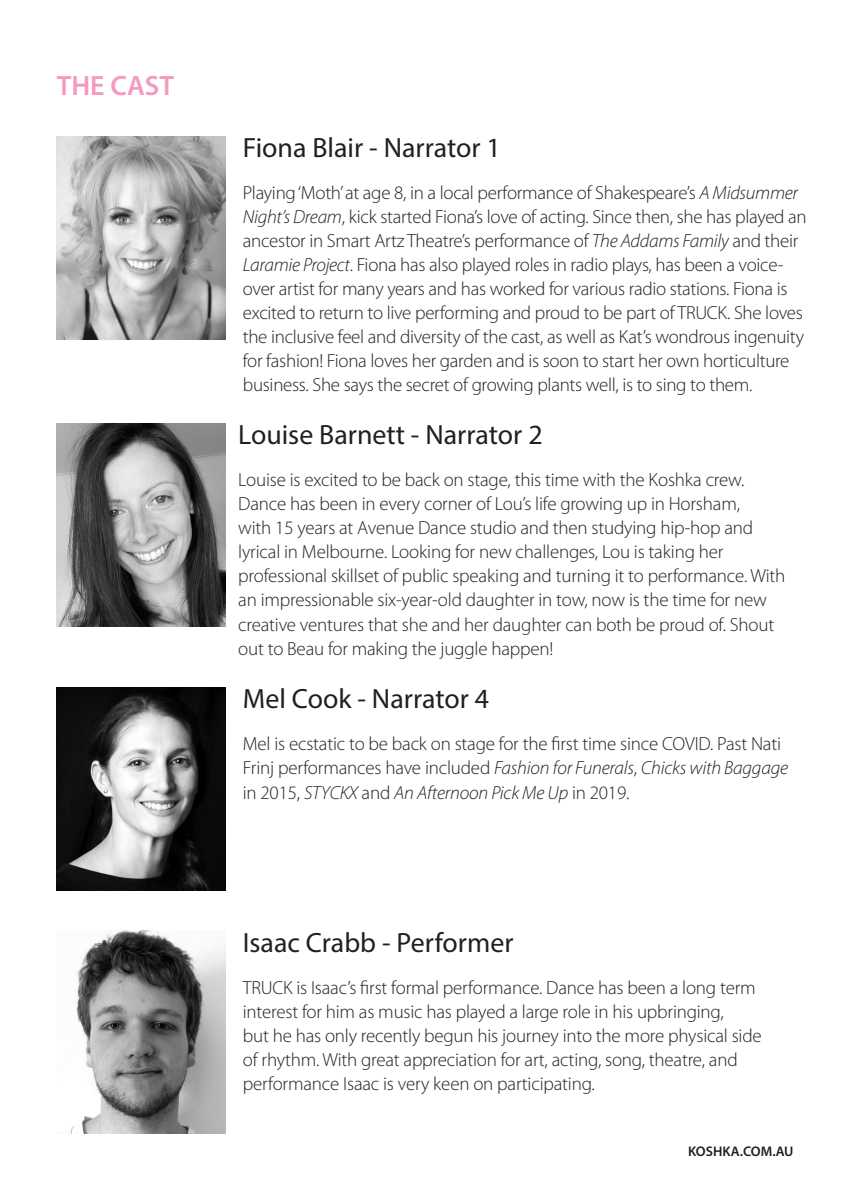
<style>
.page{position:relative;width:851px;height:1191px;background:#fff}
.page>*{position:absolute;margin:0;border:0;box-sizing:border-box;transform-origin:0 0}
.t1{font:600 28px "Myriad Pro";color:#f499c2}
.t2{font:27.8px "Myriad Pro";color:#231f20}
.t3{font:300 19px/24px "Myriad Pro";letter-spacing:-.01em;color:#231f20}
.t4{font:600 14px "Myriad Pro";color:#231f20}
.s1{font-style:italic}
</style>
<div class="page">
<img style="left:57px;top:136px;width:168px;height:203px">
<img style="left:57px;top:423px;width:168px;height:203px">
<img style="left:57px;top:687px;width:168px;height:203px">
<img style="left:71px;top:930px;width:154px;height:203px">
<p class="t1" style="left:57px;top:67px;width:119px">THE CAST</p>
<p class="t2" style="left:243px;top:131px;width:259px">Fiona Blair - Narrator 1</p>
<p class="t3" style="left:243px;top:181px;width:565px">Playing ‘Moth’ at age 8, in a local performance of Shakespeare’s <span class="s1">A Midsummer Night’s Dream</span>, kick started Fiona’s love of acting. Since then, she has played an ancestor in Smart Artz Theatre’s performance of <span class="s1">The Addams Family</span> and their <span class="s1">Laramie Project</span>. Fiona has also played roles in radio plays, has been a voice&shy;over artist for many years and has worked for various radio stations. Fiona is excited to return to live performing and proud to be part of TRUCK. She loves the inclusive feel and diversity of the cast, as well as Kat’s wondrous ingenuity for fashion! Fiona loves her garden and is soon to start her own horticulture business. She says the secret of growing plants well, is to sing to them.</p>
<p class="t2" style="left:238px;top:417px;width:306px">Louise Barnett - Narrator 2</p>
<p class="t3" style="left:238px;top:468px;width:548px">Louise is excited to be back on stage, this time with the Koshka crew.<br>Dance has been in every corner of Lou’s life growing up in Horsham,<br>with 15 years at Avenue Dance studio and then studying hip-hop and lyrical in Melbourne. Looking for new challenges, Lou is taking her professional skillset of public speaking and turning it to performance. With an impressionable six-year-old daughter in tow, now is the time for new creative ventures that she and her daughter can both be proud of. Shout out to Beau for making the juggle happen!</p>
<p class="t2" style="left:243px;top:681px;width:248px">Mel Cook - Narrator 4</p>
<p class="t3" style="left:243px;top:732px;width:546px">Mel is ecstatic to be back on stage for the first time since COVID. Past Nati<br>Frinj performances have included <span class="s1">Fashion for Funerals</span>, <span class="s1">Chicks with Baggage </span>in 2015, <span class="s1">STYCKX</span> and <span class="s1">An Afternoon Pick Me Up</span> in 2019.</p>
<p class="t2" style="left:243px;top:925px;width:272px">Isaac Crabb - Performer</p>
<p class="t3" style="left:243px;top:976px;width:514px">TRUCK is Isaac’s first formal performance. Dance has been a long term</p>
<p class="t3" style="left:243px;top:1000px;width:482px">interest for him as music has played a large role in his upbringing,</p>
<p class="t3" style="left:243px;top:1024px;width:520px">but he has only recently begun his journey into the more physical side of rhythm. With great appreciation for art, acting, song, theatre, and</p>
<p class="t3" style="left:243px;top:1072px;width:353px">performance Isaac is very keen on participating.</p>
<p class="t4" style="left:688px;top:1142px;width:107px">KOSHKA.COM.AU</p>
</div>
